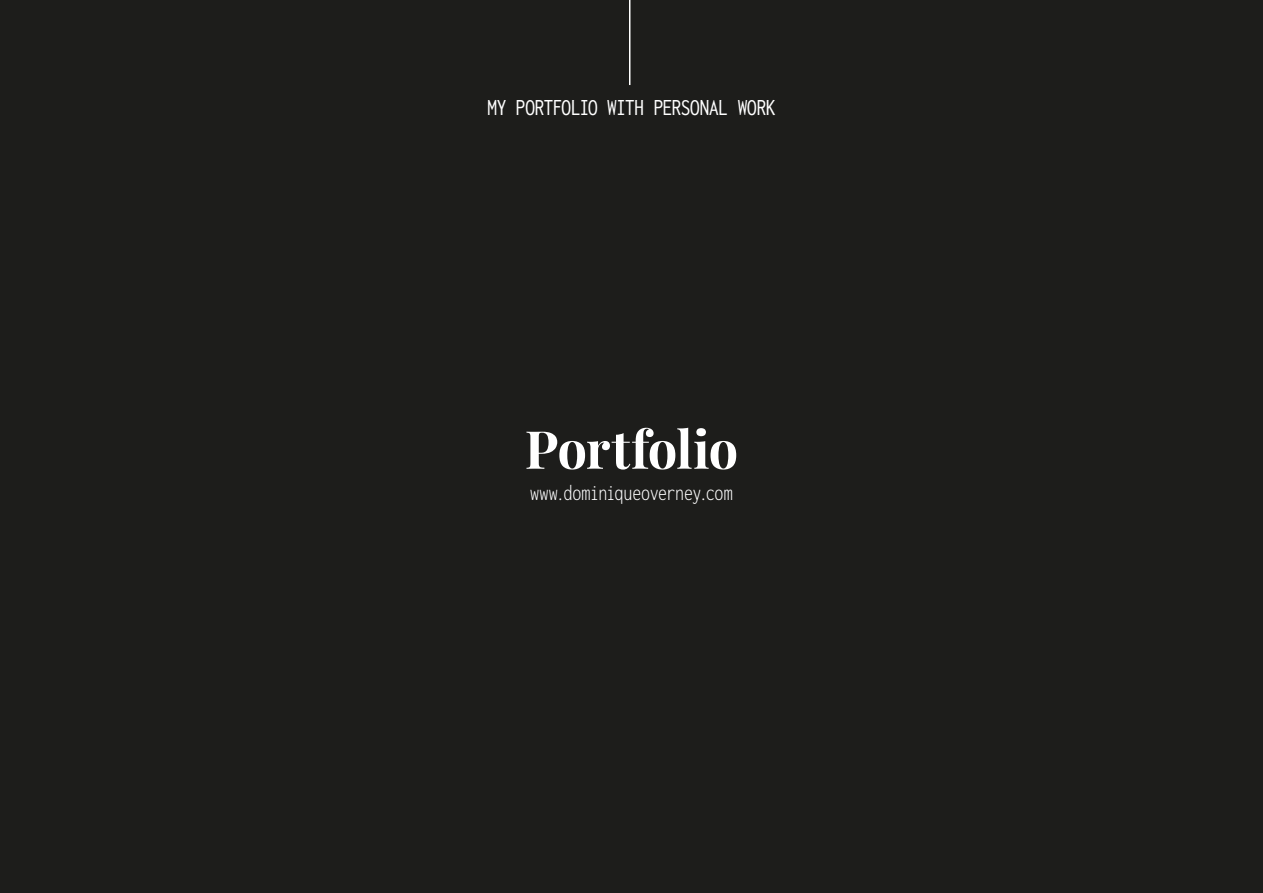
<style>
.page{position:relative;width:1263px;height:893px;background:#1d1d1b}
.page>*{position:absolute;margin:0;border:0;box-sizing:border-box;transform-origin:0 0}
.t1{font:700 52.5px "Playfair Display";letter-spacing:-.02em;color:#fff}
.t2{font:condensed 24px "Inconsolata";letter-spacing:-.015em;color:#fff}
.t3{font:300 condensed 22.5px "Inconsolata";letter-spacing:-.01em;color:#fff}
</style>
<div class="page">
<hr style="left:629px;top:0;width:1px;height:85px;background:#fff">
<p class="t2" style="left:487px;top:91px;width:290px">MY PORTFOLIO WITH PERSONAL WORK</p>
<h1 class="t1" style="left:525px;top:416px;width:215px">Portfolio</h1>
<p class="t3" style="left:530px;top:477px;width:204px">www.dominiqueoverney.com</p>
</div>
